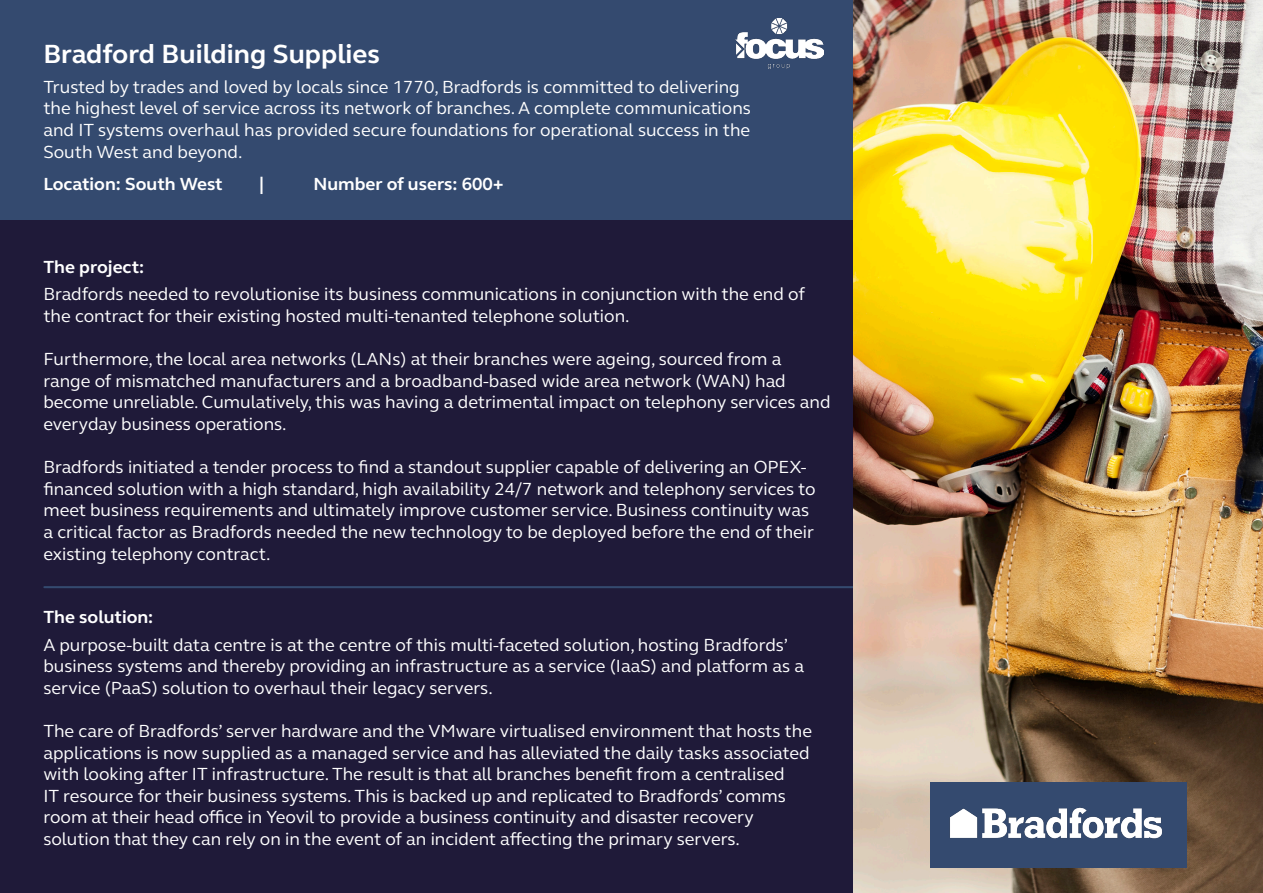
<style>
.page{position:relative;width:1263px;height:893px;background:#fff}
.page>*{position:absolute;margin:0;border:0;box-sizing:border-box;transform-origin:0 0}
.t1{font:700 27px "FS Elliot";color:#fff}
.t2{font:18px/21.6px "FS Elliot";color:#fff}
.t3{font:700 18px "FS Elliot";color:#fff}
</style>
<div class="page">
<div style="left:0;top:6px;width:874px;height:887px;background:#1f1a39"></div>
<div style="left:0;top:0;width:874px;height:220px;background:#344a6f"></div>
<hr style="left:43px;top:586px;width:851px;height:2px;background:#344a6f">
<img style="left:735px;top:18px;width:89px;height:51px">
<img style="left:853px;top:0;width:410px;height:893px">
<div style="left:930px;top:782px;width:256px;height:85px;background:#344a6f"></div>
<img style="left:950px;top:807px;width:212px;height:32px">
<p class="t1" style="left:43px;top:36px;width:338px">Bradford Building Supplies</p>
<p class="t2" style="left:43px;top:75px;width:709px">Trusted by trades and loved by locals since 1770, Bradfords is committed to delivering the highest level of service across its network of branches. A complete communications and IT systems overhaul has provided secure foundations for operational success in the South West and beyond.</p>
<p class="t2" style="left:43px;top:90px;width:165px">CUSTOMER STORY</p>
<p class="t3" style="left:43px;top:172px;width:181px">Location: South West</p>
<p class="t3" style="left:259px;top:172px;width:6px">|</p>
<p class="t3" style="left:313px;top:172px;width:191px">Number of users: 600+</p>
<p class="t3" style="left:43px;top:255px;width:102px">The project:</p>
<p class="t2" style="left:43px;top:283px;width:763px">Bradfords needed to revolutionise its business communications in conjunction with the end of the contract for their existing hosted multi-tenanted telephone solution.</p>
<p class="t2" style="left:43px;top:348px;width:789px">Furthermore, the local area networks (LANs) at their branches were ageing, sourced from a range of mismatched manufacturers and a broadband-based wide area network (WAN) had become unreliable. Cumulatively, this was having a detrimental impact on telephony services and everyday business operations.</p>
<p class="t2" style="left:43px;top:456px;width:774px">Bradfords initiated a tender process to find a standout supplier capable of delivering an OPEX&shy;financed solution with a high standard, high availability 24/7 network and telephony services to meet business requirements and ultimately improve customer service. Business continuity was a critical factor as Bradfords needed the new technology to be deployed before the end of their existing telephony contract.</p>
<p class="t3" style="left:43px;top:605px;width:111px">The solution:</p>
<p class="t2" style="left:43px;top:633px;width:762px">A purpose-built data centre is at the centre of this multi-faceted solution, hosting Bradfords’ business systems and thereby providing an infrastructure as a service (IaaS) and platform as a service (PaaS) solution to overhaul their legacy servers.</p>
<p class="t2" style="left:43px;top:720px;width:770px">The care of Bradfords’ server hardware and the VMware virtualised environment that hosts the applications is now supplied as a managed service and has alleviated the daily tasks associated with looking after IT infrastructure. The result is that all branches benefit from a centralised<br>IT resource for their business systems. This is backed up and replicated to Bradfords’ comms room at their head office in Yeovil to provide a business continuity and disaster recovery solution that they can rely on in the event of an incident affecting the primary servers.</p>
</div>
